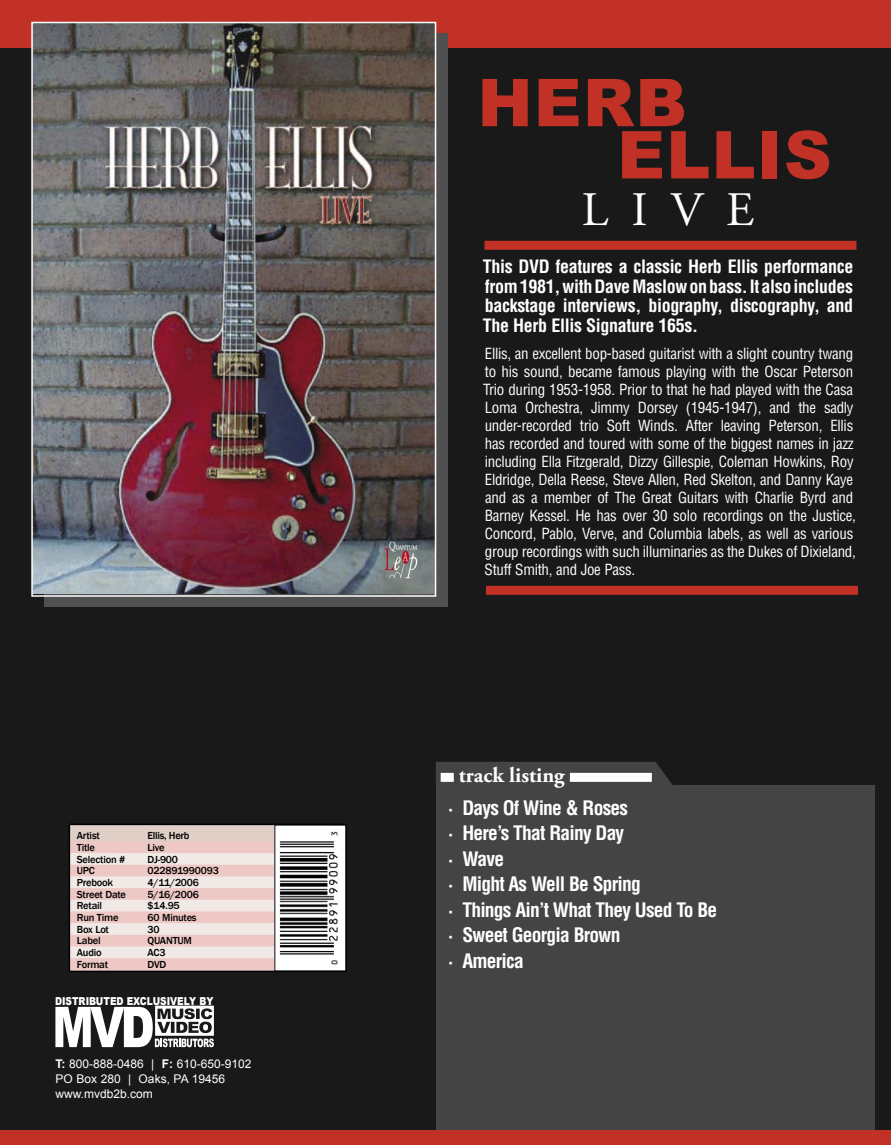
<style>
.page{position:relative;width:891px;height:1145px;background:#191919}
.page>*{position:absolute;margin:0;border:0;box-sizing:border-box;transform-origin:0 0}
.t1{font:900 66px "Arial";letter-spacing:.02em;color:#c13126}
.t2{font:48px "Adobe Garamond Pro";color:#fff}
.t3{font:700 21.6px "Adobe Garamond Pro";color:#fff}
.t4{font:700 condensed 19.5px "Helvetica";letter-spacing:-.04em;color:#fff}
.t5{font:700 condensed 18px/19.5px "Helvetica";letter-spacing:-.02em;color:#fff;text-align:justify}
.t6{font:condensed 15px/18px "Helvetica";letter-spacing:-.02em;color:#fff}
.t7{font:12px "Arial";color:#fff}
.t8{font:900 10.95px "Arial";color:#fff;scale:.82 1}
.t9{font:500 10.5px "Franklin Gothic";letter-spacing:-.02em;color:#000}
.s1{font-weight:700}
</style>
<div class="page">
<div style="left:436px;top:762px;width:236px;height:23px;background:#444"></div>
<div style="left:436px;top:785px;width:439px;height:351px;background:#444"></div>
<div style="left:0;top:0;width:891px;height:47px;background:#c13126"></div>
<svg style="left:55px;top:1005px;width:159px;height:42px"></svg>
<div style="left:69px;top:824px;width:249px;height:147px;background:#eec8c5"></div>
<div style="left:72px;top:827px;width:203px;height:14px;background:#e0cfc6"></div>
<svg style="left:72px;top:853px;width:203px;height:105px;background:#eed9d6"></svg>
<div style="left:69px;top:824px;width:278px;height:148px;border:2px solid #000"></div>
<img style="left:277px;top:827px;width:67px;height:142px">
<div style="left:484px;top:241px;width:372px;height:9px;background:#c13126"></div>
<div style="left:486px;top:586px;width:372px;height:9px;background:#c13126"></div>
<div style="left:0;top:1131px;width:891px;height:14px;background:#c13126"></div>
<svg style="left:44px;top:33px;width:403px;height:573px;background:#545555"></svg>
<img style="left:34px;top:25px;width:399px;height:568px">
<div style="left:31px;top:22px;width:405px;height:575px;border:2px solid #fff"></div>
<div style="left:441px;top:773px;width:13px;height:9px;background:#fff"></div>
<div style="left:570px;top:773px;width:82px;height:9px;background:#fff"></div>
<p class="t9" style="left:77px;top:829px;width:25px">Artist</p>
<p class="t9" style="left:148px;top:829px;width:43px">Ellis, Herb</p>
<p class="t9" style="left:77px;top:841px;width:20px">Title</p>
<p class="t9" style="left:148px;top:841px;width:19px">Live</p>
<p class="t9" style="left:77px;top:852px;width:50px">Selection #</p>
<p class="t9" style="left:148px;top:852px;width:32px">DJ-900</p>
<p class="t9" style="left:77px;top:864px;width:20px">UPC</p>
<p class="t9" style="left:148px;top:864px;width:73px">022891990093</p>
<p class="t9" style="left:77px;top:876px;width:38px">Prebook</p>
<p class="t9" style="left:148px;top:876px;width:53px">4/11/2006</p>
<p class="t9" style="left:77px;top:887px;width:51px">Street Date</p>
<p class="t9" style="left:148px;top:887px;width:53px">5/16/2006</p>
<p class="t9" style="left:77px;top:899px;width:27px">Retail</p>
<p class="t9" style="left:148px;top:899px;width:34px">$14.95</p>
<p class="t9" style="left:77px;top:911px;width:43px">Run Time</p>
<p class="t9" style="left:148px;top:911px;width:51px">60 Minutes</p>
<p class="t9" style="left:77px;top:922px;width:34px">Box Lot</p>
<p class="t9" style="left:148px;top:922px;width:14px">30</p>
<p class="t9" style="left:77px;top:934px;width:25px">Label</p>
<p class="t9" style="left:148px;top:934px;width:46px">QUANTUM</p>
<p class="t9" style="left:77px;top:946px;width:26px">Audio</p>
<p class="t9" style="left:148px;top:946px;width:19px">AC3</p>
<p class="t9" style="left:77px;top:957px;width:33px">Format</p>
<p class="t9" style="left:148px;top:957px;width:20px">DVD</p>
<p class="t8" style="left:55px;top:992px;width:195px">DISTRIBUTED EXCLUSIVELY BY</p>
<p class="t7" style="left:56px;top:1055px;width:197px"><span class="s1">T:</span> 800-888-0486 | <span class="s1">F:</span> 610-650-9102</p>
<p class="t7" style="left:56px;top:1070px;width:171px">PO Box 280 | Oaks, PA 19456</p>
<p class="t7" style="left:56px;top:1085px;width:99px">www.mvdb2b.com</p>
<p class="t1" style="left:478px;top:55px;width:211px">HERB</p>
<p class="t1" style="left:617px;top:107px;width:216px">ELLIS</p>
<p class="t2" style="left:582px;top:181px;width:174px">LIVE</p>
<p class="t5" style="left:483px;top:257px;width:372px">This DVD features a classic Herb Ellis performance from 1981, with Dave Maslow on bass. It also includes backstage interviews, biography, discography, and The Herb Ellis Signature 165s.</p>
<p class="t6" style="left:483px;top:344px;width:374px">Ellis, an excellent bop-based guitarist with a slight country twang to his sound, became famous playing with the Oscar Peterson Trio during 1953-1958. Prior to that he had played with the Casa Loma Orchestra, Jimmy Dorsey (1945-1947), and the sadly under-recorded trio Soft Winds. After leaving Peterson, Ellis has recorded and toured with some of the biggest names in jazz including Ella Fitzgerald, Dizzy Gillespie, Coleman Howkins, Roy Eldridge, Della Reese, Steve Allen, Red Skelton, and Danny Kaye and as a member of The Great Guitars with Charlie Byrd and Barney Kessel. He has over 30 solo recordings on the Justice, Concord, Pablo, Verve, and Columbia labels, as well as various group recordings with such illuminaries as the Dukes of Dixieland, Stuff Smith, and Joe Pass.</p>
<p class="t3" style="left:459px;top:762px;width:107px">track listing</p>
<p class="t4" style="left:448px;top:796px;width:182px">· Days Of Wine &amp; Roses</p>
<p class="t4" style="left:448px;top:821px;width:178px">· Here’s That Rainy Day</p>
<p class="t4" style="left:448px;top:847px;width:58px">· Wave</p>
<p class="t4" style="left:448px;top:872px;width:195px">· Might As Well Be Spring</p>
<p class="t4" style="left:448px;top:898px;width:271px">· Things Ain’t What They Used To Be</p>
<p class="t4" style="left:448px;top:923px;width:175px">· Sweet Georgia Brown</p>
<p class="t4" style="left:448px;top:949px;width:78px">· America</p>
</div>
